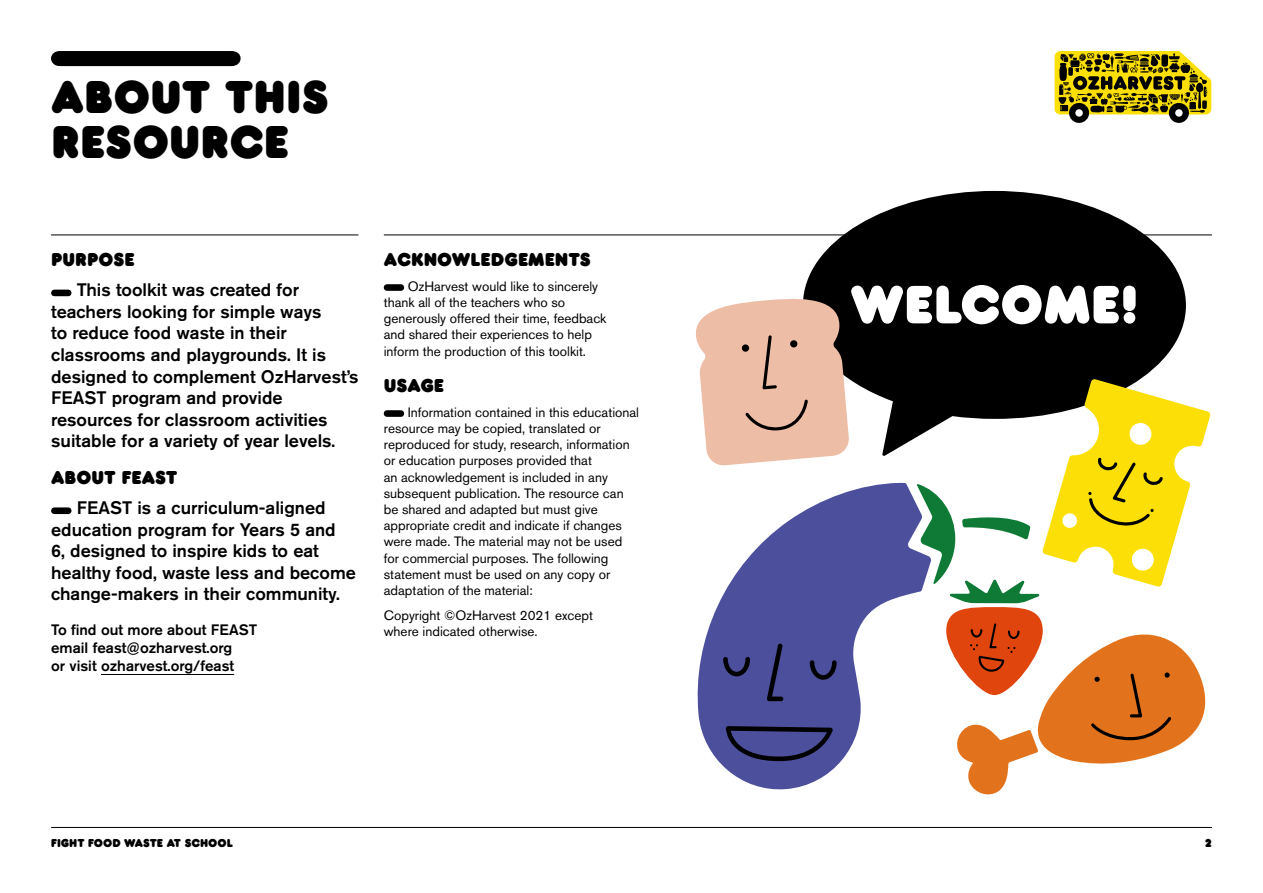
<style>
.page{position:relative;width:1263px;height:893px;background:#fff}
.page>*{position:absolute;margin:0;border:0;box-sizing:border-box;transform-origin:0 0}
.t1{font:56.25px "Frankfurter Std";color:#fff}
.t2{font:48px/45px "Frankfurter Std";color:#000}
.t3{font:19.5px "Frankfurter Std";color:#000}
.t4{font:500 18px/21.6px "Akzidenz Grotesk BE";color:#000}
.t5{font:500 15px/18px "Akzidenz Grotesk BE";color:#000}
.t6{font:13.5px/16.2px "Akzidenz Grotesk BE";color:#000}
.t7{font:12px "Frankfurter Std";color:#000}
</style>
<div class="page">
<hr style="left:51px;top:827px;width:1160px;height:1px;background:#000">
<svg style="left:1054px;top:51px;width:157px;height:72px;background:#9f9128"></svg>
<hr style="left:51px;top:235px;width:307px;height:1px;background:#000">
<hr style="left:384px;top:235px;width:828px;height:1px;background:#000">
<svg style="left:384px;top:284px;width:20px;height:7px"></svg>
<svg style="left:384px;top:410px;width:20px;height:7px"></svg>
<hr style="left:101px;top:674px;width:133px;height:1px;background:#000">
<svg style="left:51px;top:290px;width:20px;height:6px"></svg>
<svg style="left:51px;top:507px;width:20px;height:7px"></svg>
<div style="left:51px;top:51px;width:190px;height:15px;background:#000"></div>
<svg style="left:697px;top:483px;width:220px;height:307px;fill:#4b4f9c"></svg>
<svg style="left:726px;top:726px;width:107px;height:35px;background:#353870"></svg>
<svg style="left:767px;top:643px;width:16px;height:58px"></svg>
<svg style="left:810px;top:660px;width:27px;height:20px"></svg>
<svg style="left:723px;top:657px;width:27px;height:19px"></svg>
<svg style="left:803px;top:191px;width:383px;height:265px;fill:#000"></svg>
<svg style="left:917px;top:379px;width:294px;height:416px"></svg>
<svg style="left:696px;top:293px;width:153px;height:173px;background:#e0b9a6"></svg>
<h2 class="t2" style="left:51px;top:74px;width:279px">ABOUT THIS<br>RESOURCE</h2>
<h3 class="t3" style="left:51px;top:248px;width:85px">PURPOSE</h3>
<p class="t4" style="left:51px;top:279px;width:309px;text-indent:26px">This toolkit was created for teachers looking for simple ways<br>to reduce food waste in their classrooms and playgrounds. It is designed to complement OzHarvest’s<br>FEAST program and provide resources for classroom activities suitable for a variety of year levels.</p>
<h3 class="t3" style="left:51px;top:466px;width:128px">ABOUT FEAST</h3>
<h3 class="t4" style="left:51px;top:497px;width:306px;text-indent:26px">FEAST is a curriculum-aligned education program for Years 5 and<br>6, designed to inspire kids to eat healthy food, waste less and become change-makers in their community.</h3>
<p class="t5" style="left:51px;top:621px;width:207px">To find out more about FEAST email feast@ozharvest.org<br>or visit ozharvest.org/feast</p>
<h3 class="t3" style="left:384px;top:248px;width:208px">ACKNOWLEDGEMENTS</h3>
<p class="t6" style="left:384px;top:278px;width:224px;text-indent:24px">OzHarvest would like to sincerely thank all of the teachers who so generously offered their time, feedback and shared their experiences to help inform the production of this toolkit.</p>
<h3 class="t3" style="left:384px;top:374px;width:62px">USAGE</h3>
<p class="t6" style="left:384px;top:404px;width:257px;text-indent:24px">Information contained in this educational resource may be copied, translated or reproduced for study, research, information or education purposes provided that<br>an acknowledgement is included in any subsequent publication. The resource can be shared and adapted but must give appropriate credit and indicate if changes were made. The material may not be used for commercial purposes. The following statement must be used on any copy or adaptation of the material:</p>
<p class="t6" style="left:384px;top:607px;width:211px">Copyright ©OzHarvest 2021 except where indicated otherwise.</p>
<h1 class="t1" style="left:850px;top:271px;width:290px">WELCOME!</h1>
<p class="t7" style="left:51px;top:835px;width:183px">FIGHT FOOD WASTE AT SCHOOL</p>
<p class="t7" style="left:1205px;top:835px;width:8px">2</p>
</div>
